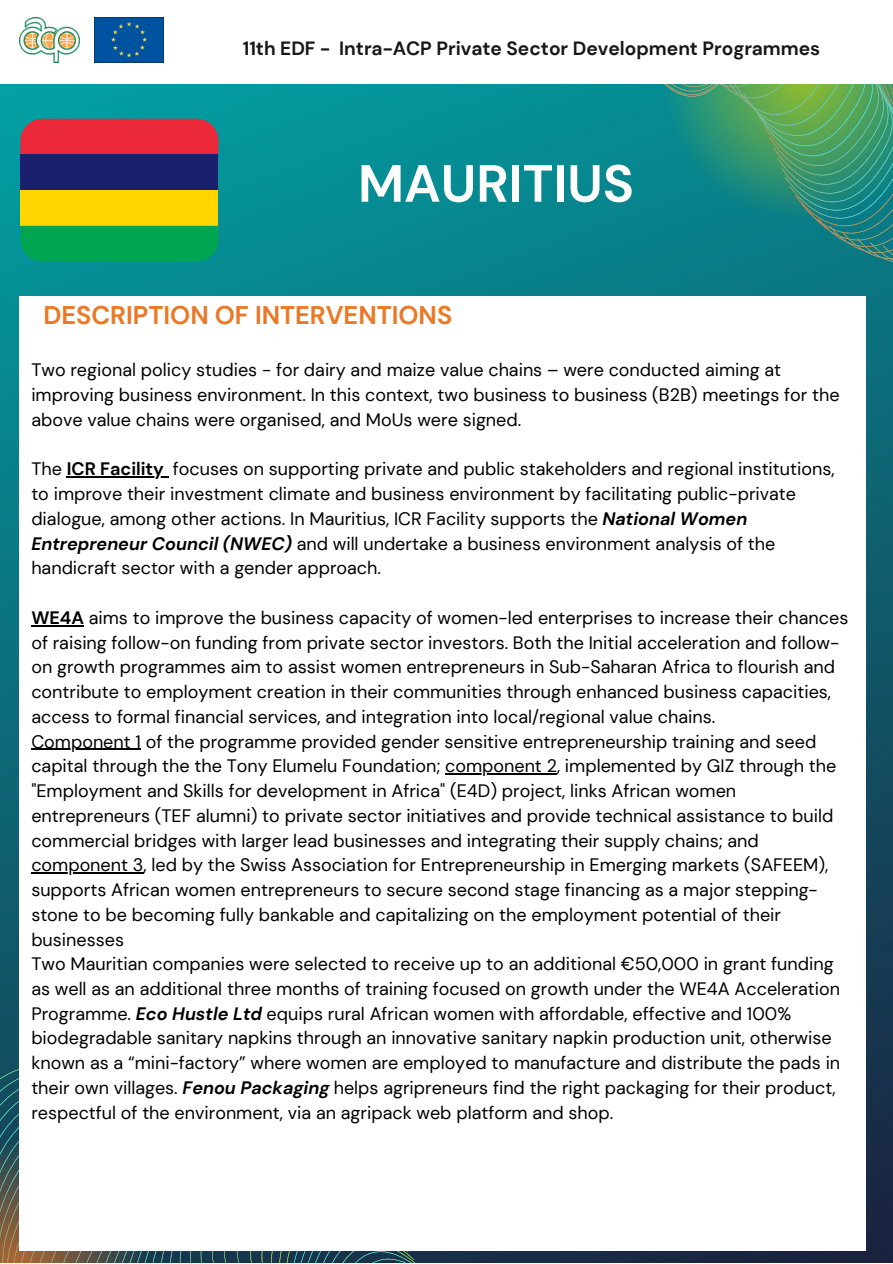
<style>
.page{position:relative;width:893px;height:1264px;background:#fff}
.page>*{position:absolute;margin:0;border:0;box-sizing:border-box;transform-origin:0 0}
.t1{font:700 52.2px "DM Sans";color:#fff}
.t2{font:700 25.5px "DM Sans";color:#eb7825}
.t3{font:700 19.2px "DM Sans";color:#17161a}
.t4{font:18px/24.8px "DM Sans";color:#000}
.s1{font-weight:700}
.s2{font-weight:700;font-style:italic}
</style>
<div class="page">
<img style="left:0;top:84px;width:892px;height:1178px">
<div style="left:586px;top:186px;width:164px;height:110px;background:#097f89"></div>
<svg style="left:582px;top:84px;width:121px;height:102px;background:#0b8a8e"></svg>
<svg style="left:703px;top:84px;width:47px;height:160px;background:#248e7a"></svg>
<svg style="left:750px;top:84px;width:142px;height:285px;background:#2e8e74"></svg>
<svg style="left:419px;top:1250px;width:175px;height:12px;background:#2b3e56"></svg>
<svg style="left:208px;top:1250px;width:211px;height:12px;background:#335462"></svg>
<svg style="left:0;top:1050px;width:208px;height:212px;background:#4d5d59"></svg>
<img style="left:95px;top:17px;width:68px;height:45px">
<img style="left:19px;top:17px;width:61px;height:45px">
<div style="left:19px;top:296px;width:846px;height:954px;background:#fff"></div>
<div style="left:20px;top:119px;width:198px;height:35px;background:#ea2839"></div>
<div style="left:20px;top:154px;width:198px;height:36px;background:#1a206d"></div>
<div style="left:20px;top:190px;width:198px;height:36px;background:#ffd500"></div>
<div style="left:20px;top:226px;width:198px;height:35px;background:#00a551"></div>
<hr style="left:67px;top:476px;width:97px;height:1px;background:#000">
<hr style="left:31px;top:625px;width:53px;height:1px;background:#000">
<hr style="left:31px;top:748px;width:110px;height:1px;background:#000">
<hr style="left:445px;top:773px;width:112px;height:1px;background:#000">
<hr style="left:31px;top:872px;width:112px;height:1px;background:#000">
<p class="t3" style="left:243px;top:36px;width:579px">11th EDF - Intra-ACP Private Sector Development Programmes</p>
<p class="t1" style="left:358px;top:150px;width:277px">MAURITIUS</p>
<p class="t2" style="left:43px;top:298px;width:410px">DESCRIPTION OF INTERVENTIONS</p>
<p class="t4" style="left:31px;top:358px;width:809px">Two regional policy studies - for dairy and maize value chains – were conducted aiming at improving business environment. In this context, two business to business (B2B) meetings for the above value chains were organised, and MoUs were signed.</p>
<p class="t4" style="left:31px;top:457px;width:804px">The <span class="s1">ICR Facility</span> focuses on supporting private and public stakeholders and regional institutions, to improve their investment climate and business environment by facilitating public-private dialogue, among other actions. In Mauritius, ICR Facility supports the <span class="s2">National Women Entrepreneur Council (NWEC)</span> and will undertake a business environment analysis of the handicraft sector with a gender approach.</p>
<p class="t4" style="left:31px;top:605px;width:818px"><span class="s1">WE4A</span> aims to improve the business capacity of women-led enterprises to increase their chances of raising follow-on funding from private sector investors. Both the Initial acceleration and follow&shy;on growth programmes aim to assist women entrepreneurs in Sub-Saharan Africa to flourish and contribute to employment creation in their communities through enhanced business capacities, access to formal financial services, and integration into local/regional value chains.</p>
<p class="t4" style="left:31px;top:729px;width:806px">Component 1 of the programme provided gender sensitive entrepreneurship training and seed capital through the the Tony Elumelu Foundation; component 2, implemented by GIZ through the "Employment and Skills for development in Africa" (E4D) project, links African women entrepreneurs (TEF alumni) to private sector initiatives and provide technical assistance to build commercial bridges with larger lead businesses and integrating their supply chains; and component 3, led by the Swiss Association for Entrepreneurship in Emerging markets (SAFEEM), supports African women entrepreneurs to secure second stage financing as a major stepping&shy;stone to be becoming fully bankable and capitalizing on the employment potential of their businesses</p>
<p class="t4" style="left:31px;top:951px;width:810px">Two Mauritian companies were selected to receive up to an additional €50,000 in grant funding as well as an additional three months of training focused on growth under the WE4A Acceleration Programme. <span class="s2">Eco Hustle Ltd</span> equips rural African women with affordable, effective and 100% biodegradable sanitary napkins through an innovative sanitary napkin production unit, otherwise known as a “mini-factory” where women are employed to manufacture and distribute the pads in their own villages. <span class="s2">Fenou Packaging</span> helps agripreneurs find the right packaging for their product, respectful of the environment, via an agripack web platform and shop.</p>
</div>
